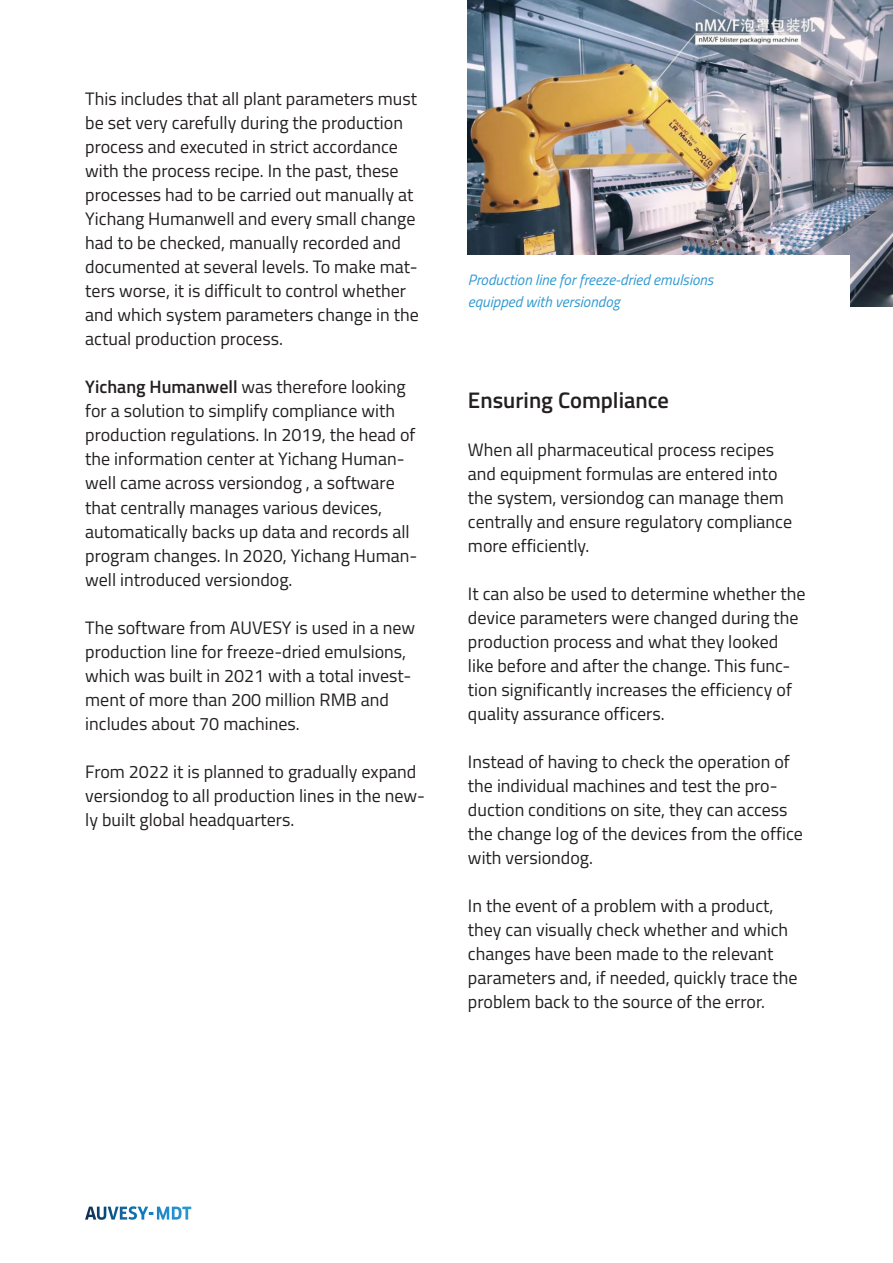
<style>
.page{position:relative;width:893px;height:1263px;background:#fff}
.page>*{position:absolute;margin:0;border:0;box-sizing:border-box;transform-origin:0 0}
.t1{font:600 22.5px "Titillium Web";color:#231f20}
.t2{font:18px/24px "Titillium Web";color:#231f20}
.t3{font:italic 15px "Titillium Web";color:#3099d2}
.s1{font-weight:600}
</style>
<div class="page">
<img style="left:468px;top:0;width:425px;height:306px">
<div style="left:446px;top:255px;width:404px;height:68px;background:#fff"></div>
<svg style="left:85px;top:1206px;width:106px;height:14px"></svg>
<p class="t2" style="left:85px;top:86px;width:335px">This includes that all plant parameters must be set very carefully during the production process and executed in strict accordance with the process recipe. In the past, these processes had to be carried out manually at Yichang Humanwell and every small change had to be checked, manually recorded and documented at several levels. To make mat&shy;ters worse, it is difficult to control whether and which system parameters change in the actual production process.</p>
<p class="t2" style="left:85px;top:374px;width:334px"><span class="s1">Yichang Humanwell</span> was therefore looking for a solution to simplify compliance with production regulations. In 2019, the head of the information center at Yichang Human&shy;well came across versiondog , a software that centrally manages various devices, automatically backs up data and records all program changes. In 2020, Yichang Human&shy;well introduced versiondog.</p>
<p class="t2" style="left:85px;top:614px;width:331px">The software from AUVESY is used in a new production line for freeze-dried emulsions, which was built in 2021 with a total invest&shy;ment of more than 200 million RMB and includes about 70 machines.</p>
<p class="t2" style="left:85px;top:758px;width:341px">From 2022 it is planned to gradually expand versiondog to all production lines in the new&shy;ly built global headquarters.</p>
<p class="t3" style="left:468px;top:269px;width:247px">Production line for freeze-dried emulsions</p>
<p class="t3" style="left:468px;top:291px;width:153px">equipped with versiondog</p>
<p class="t1" style="left:468px;top:383px;width:203px">Ensuring Compliance</p>
<p class="t2" style="left:468px;top:437px;width:326px">When all pharmaceutical process recipes and equipment formulas are entered into the system, versiondog can manage them centrally and ensure regulatory compliance more efficiently.</p>
<p class="t2" style="left:468px;top:581px;width:339px">It can also be used to determine whether the device parameters were changed during the production process and what they looked like before and after the change. This func&shy;tion significantly increases the efficiency of quality assurance officers.</p>
<p class="t2" style="left:468px;top:749px;width:336px">Instead of having to check the operation of the individual machines and test the pro&shy;duction conditions on site, they can access the change log of the devices from the office with versiondog.</p>
<p class="t2" style="left:468px;top:893px;width:331px">In the event of a problem with a product, they can visually check whether and which changes have been made to the relevant parameters and, if needed, quickly trace the problem back to the source of the error.</p>
</div>
